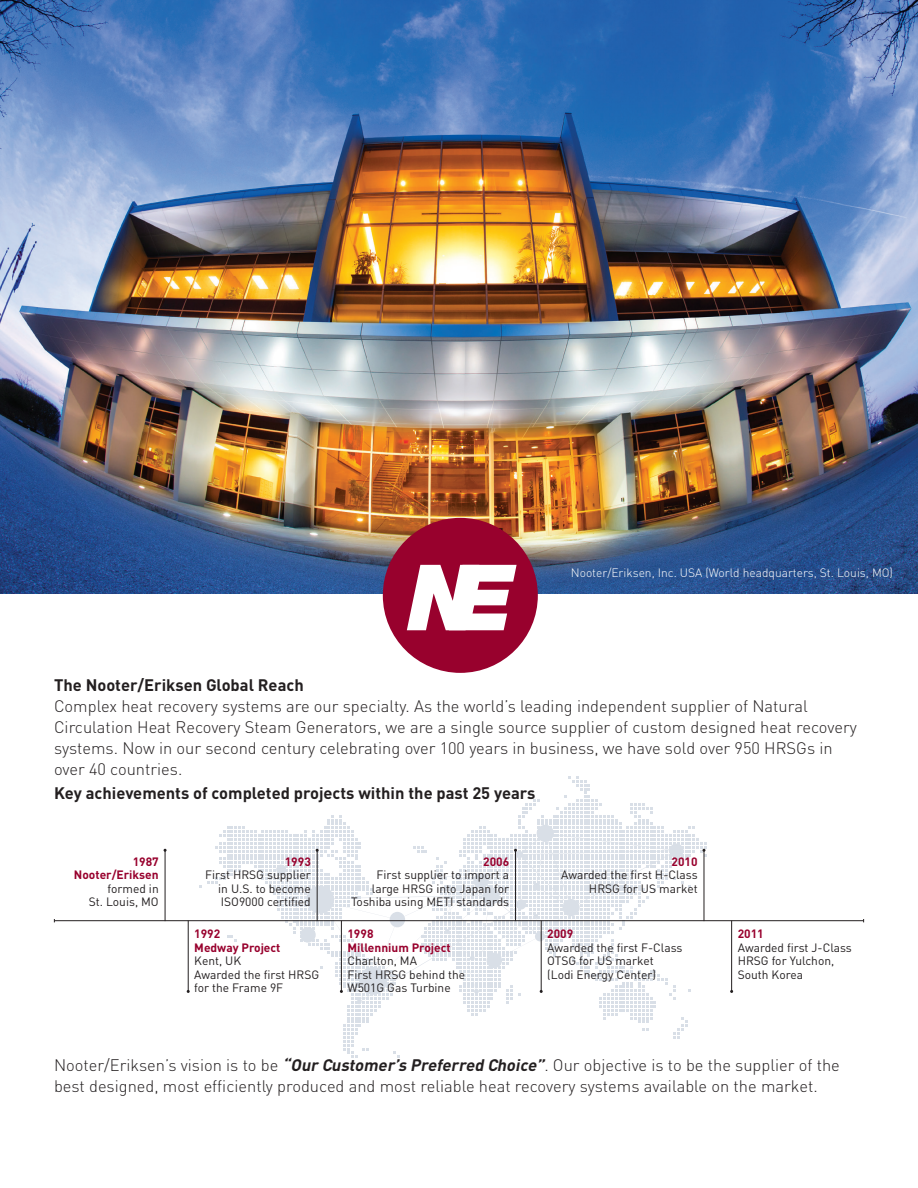
<style>
.page{position:relative;width:918px;height:1188px;background:#fff}
.page>*{position:absolute;margin:0;border:0;box-sizing:border-box;transform-origin:0 0}
.t1{font:300 16.5px/21px "DIN";color:#231f20}
.t2{font:700 16.5px "DIN";color:#231f20}
.t3{font:12px/13.5px "DIN";color:#231f20}
.t4{font:700 12px/13.5px "DIN";color:#98012d}
.t5{font:300 12px "DIN";color:#fff}
.s1{font-weight:400;color:#231f20}
.s2{font-weight:700;font-style:italic}
</style>
<div class="page">
<img style="left:0;top:0;width:918px;height:594px">
<div style="left:383px;top:518px;width:155px;height:155px;background:#98012d;border-radius:50%"></div>
<svg style="left:407px;top:565px;width:110px;height:65px"></svg>
<hr style="left:54px;top:920px;width:810px;height:1px;background:#231f20">
<hr style="left:188px;top:921px;width:1px;height:70px;background:#231f20">
<hr style="left:165px;top:850px;width:1px;height:71px;background:#231f20">
<svg style="left:200px;top:776px;width:507px;height:282px"></svg>
<hr style="left:731px;top:921px;width:1px;height:70px;background:#231f20">
<p class="t5" style="left:571px;top:566px;width:324px">Nooter/Eriksen, Inc. USA (World headquarters, St. Louis, MO)</p>
<p class="t2" style="left:54px;top:675px;width:251px">The Nooter/Eriksen Global Reach</p>
<p class="t1" style="left:54px;top:696px;width:804px">Complex heat recovery systems are our specialty. As the world’s leading independent supplier of Natural Circulation Heat Recovery Steam Generators, we are a single source supplier of custom designed heat recovery systems. Now in our second century celebrating over 100 years in business, we have sold over 950 HRSGs in over 40 countries.</p>
<p class="t2" style="left:54px;top:783px;width:483px">Key achievements of completed projects within the past 25 years</p>
<p class="t4" style="left:133px;top:854px;width:28px">1987</p>
<p class="t4" style="left:74px;top:867px;width:86px;text-align:right">Nooter/Eriksen <span class="s1">formed in</span></p>
<p class="t3" style="left:89px;top:895px;width:71px">St. Louis, MO</p>
<p class="t4" style="left:285px;top:854px;width:28px">1993</p>
<p class="t3" style="left:218px;top:868px;width:94px;text-align:justify;text-indent:-13px">First HRSG supplier in U.S. to become ISO9000 certified</p>
<p class="t4" style="left:194px;top:927px;width:28px">1992</p>
<p class="t4" style="left:194px;top:940px;width:88px">Medway Project</p>
<p class="t3" style="left:194px;top:954px;width:49px">Kent, UK</p>
<p class="t3" style="left:194px;top:967px;width:127px">Awarded the first HRSG for the Frame 9F</p>
<p class="t4" style="left:483px;top:854px;width:28px">2006</p>
<p class="t3" style="left:351px;top:868px;width:160px;text-align:right">First supplier to import a large HRSG into Japan for<br>Toshiba using METI standards</p>
<p class="t4" style="left:347px;top:927px;width:28px">1998</p>
<p class="t4" style="left:347px;top:940px;width:105px">Millennium Project<br><span class="s1">Charlton, MA</span></p>
<p class="t3" style="left:347px;top:967px;width:119px">First HRSG behind the<br>W501G Gas Turbine</p>
<p class="t4" style="left:672px;top:854px;width:28px">2010</p>
<p class="t3" style="left:561px;top:868px;width:138px;text-align:right">Awarded the first H-Class<br>HRSG for US market</p>
<p class="t4" style="left:547px;top:927px;width:28px">2009</p>
<p class="t3" style="left:547px;top:940px;width:137px">Awarded the first F-Class<br>OTSG for US market</p>
<p class="t3" style="left:547px;top:967px;width:110px">(Lodi Energy Center)</p>
<p class="t4" style="left:738px;top:927px;width:28px">2011</p>
<p class="t3" style="left:738px;top:940px;width:116px">Awarded first J-Class<br>HRSG for Yulchon,<br>South Korea</p>
<p class="t1" style="left:54px;top:1055px;width:787px">Nooter/Eriksen’s vision is to be <span class="s2">“Our Customer’s Preferred Choice”</span>. Our objective is to be the supplier of the best designed, most efficiently produced and most reliable heat recovery systems available on the market.</p>
</div>
